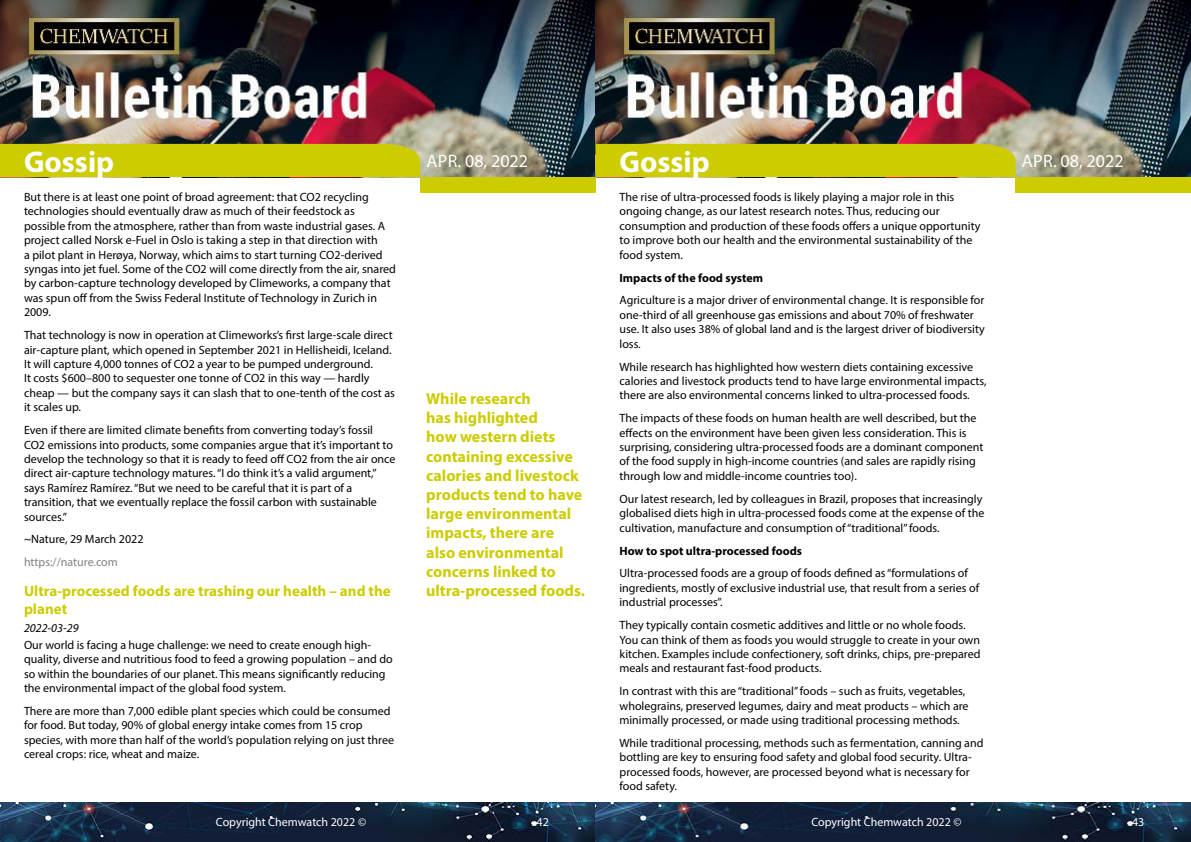
<style>
.page{position:relative;width:1191px;height:842px;background:#fff}
.page>*{position:absolute;margin:0;border:0;box-sizing:border-box;transform-origin:0 0}
.t1{font:700 30px "Myriad Pro";color:#fff}
.t2{font:18px "Myriad Pro";color:#fff}
.t3{font:700 16px/19.2px "Myriad Pro";color:#cc0}
.t4{font:700 15px/18px "Myriad Pro";color:#cc0}
.t5{font:12px/14.4px "Myriad Pro";color:#000}
.t6{font:700 12px "Myriad Pro";color:#000}
.t7{font:12px "Myriad Pro";color:#fff}
.t8{font:12px "Myriad Pro";color:#808285}
.t9{font:italic 12px "Myriad Pro";color:#000}
</style>
<div class="page">
<img style="left:0;top:0;width:1191px;height:177px">
<div style="left:420px;top:177px;width:175px;height:15px;background:#cc0"></div>
<div style="left:1015px;top:177px;width:176px;height:15px;background:#cc0"></div>
<div style="left:0;top:144px;width:420px;height:33px;background:#cc0"></div>
<div style="left:595px;top:144px;width:420px;height:33px;background:#cc0"></div>
<img style="left:0;top:802px;width:1191px;height:40px">
<h1 class="t1" style="left:24px;top:142px;width:92px">Gossip</h1>
<h1 class="t1" style="left:619px;top:142px;width:92px">Gossip</h1>
<p class="t5" style="left:619px;top:190px;width:362px">The rise of ultra-processed foods is likely playing a major role in this ongoing change, as our latest research notes. Thus, reducing our consumption and production of these foods offers a unique opportunity to improve both our health and the environmental sustainability of the food system.</p>
<p class="t6" style="left:619px;top:270px;width:145px">Impacts of the food system</p>
<p class="t5" style="left:619px;top:293px;width:367px">Agriculture is a major driver of environmental change. It is responsible for one-third of all greenhouse gas emissions and about 70% of freshwater use. It also uses 38% of global land and is the largest driver of biodiversity loss.</p>
<p class="t5" style="left:619px;top:359px;width:369px">While research has highlighted how western diets containing excessive calories and livestock products tend to have large environmental impacts, there are also environmental concerns linked to ultra-processed foods.</p>
<p class="t5" style="left:619px;top:411px;width:365px">The impacts of these foods on human health are well described, but the effects on the environment have been given less consideration. This is surprising, considering ultra-processed foods are a dominant component of the food supply in high-income countries (and sales are rapidly rising through low and middle-income countries too).</p>
<p class="t5" style="left:619px;top:491px;width:366px">Our latest research, led by colleagues in Brazil, proposes that increasingly globalised diets high in ultra-processed foods come at the expense of the cultivation, manufacture and consumption of “traditional” foods.</p>
<p class="t6" style="left:619px;top:543px;width:184px">How to spot ultra-processed foods</p>
<p class="t5" style="left:619px;top:566px;width:361px">Ultra-processed foods are a group of foods defined as “formulations of ingredients, mostly of exclusive industrial use, that result from a series of industrial processes”.</p>
<p class="t5" style="left:619px;top:618px;width:362px">They typically contain cosmetic additives and little or no whole foods.<br>You can think of them as foods you would struggle to create in your own kitchen. Examples include confectionery, soft drinks, chips, pre-prepared meals and restaurant fast-food products.</p>
<p class="t5" style="left:619px;top:684px;width:350px">In contrast with this are “traditional” foods – such as fruits, vegetables, wholegrains, preserved legumes, dairy and meat products – which are minimally processed, or made using traditional processing methods.</p>
<p class="t5" style="left:619px;top:735px;width:365px">While traditional processing, methods such as fermentation, canning and bottling are key to ensuring food safety and global food security. Ultra&shy;processed foods, however, are processed beyond what is necessary for food safety.</p>
<h2 class="t2" style="left:426px;top:150px;width:103px">Apr. 08, 2022</h2>
<h2 class="t2" style="left:1022px;top:150px;width:103px">Apr. 08, 2022</h2>
<p class="t5" style="left:24px;top:190px;width:373px">But there is at least one point of broad agreement: that CO2 recycling technologies should eventually draw as much of their feedstock as possible from the atmosphere, rather than from waste industrial gases. A project called Norsk e-Fuel in Oslo is taking a step in that direction with<br>a pilot plant in Herøya, Norway, which aims to start turning CO2-derived syngas into jet fuel. Some of the CO2 will come directly from the air, snared by carbon-capture technology developed by Climeworks, a company that was spun off from the Swiss Federal Institute of Technology in Zurich in 2009.</p>
<p class="t5" style="left:24px;top:328px;width:372px">That technology is now in operation at Climeworks’s first large-scale direct air-capture plant, which opened in September 2021 in Hellisheidi, Iceland.<br>It will capture 4,000 tonnes of CO2 a year to be pumped underground.<br>It costs $600–800 to sequester one tonne of CO2 in this way — hardly cheap — but the company says it can slash that to one-tenth of the cost as it scales up.</p>
<p class="t5" style="left:24px;top:423px;width:373px">Even if there are limited climate benefits from converting today’s fossil CO2 emissions into products, some companies argue that it’s important to develop the technology so that it is ready to feed off CO2 from the air once direct air-capture technology matures. “I do think it’s a valid argument,” says Ramírez Ramírez. “But we need to be careful that it is part of a transition, that we eventually replace the fossil carbon with sustainable sources.”</p>
<p class="t5" style="left:24px;top:532px;width:121px">~Nature, 29 March 2022</p>
<p class="t8" style="left:24px;top:555px;width:95px">https://nature.com</p>
<p class="t4" style="left:24px;top:582px;width:368px">Ultra-processed foods are trashing our health – and the planet</p>
<p class="t9" style="left:24px;top:620px;width:56px">2022-03-29</p>
<p class="t5" style="left:24px;top:637px;width:370px">Our world is facing a huge challenge: we need to create enough high&shy;quality, diverse and nutritious food to feed a growing population – and do so within the boundaries of our planet. This means significantly reducing the environmental impact of the global food system.</p>
<p class="t5" style="left:24px;top:704px;width:371px">There are more than 7,000 edible plant species which could be consumed for food. But today, 90% of global energy intake comes from 15 crop species, with more than half of the world’s population relying on just three cereal crops: rice, wheat and maize.</p>
<h3 class="t3" style="left:426px;top:388px;width:160px">While research<br>has highlighted<br>how western diets containing excessive calories and livestock products tend to have large environmental impacts, there are also environmental concerns linked to ultra-processed foods.</h3>
<p class="t7" style="left:216px;top:815px;width:152px">Copyright Chemwatch 2022 ©</p>
<p class="t7" style="left:536px;top:815px;width:14px">42</p>
<p class="t7" style="left:811px;top:815px;width:152px">Copyright Chemwatch 2022 ©</p>
<p class="t7" style="left:1132px;top:815px;width:14px">43</p>
</div>
